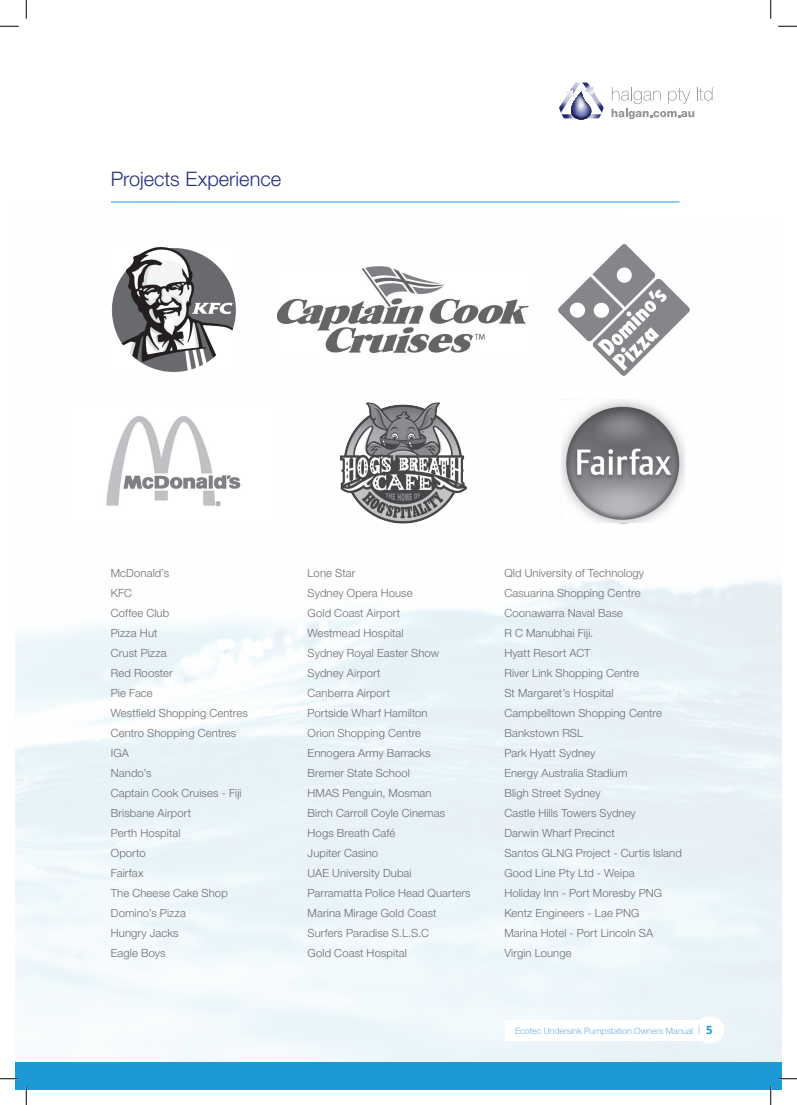
<style>
.page{position:relative;width:797px;height:1105px;background:#fff}
.page>*{position:absolute;margin:0;border:0;box-sizing:border-box;transform-origin:0 0}
.t1{font:300 20px "Helvetica Neue LT Std";color:#253179}
.t2{font:300 11.25px/20px "Helvetica Neue LT Std";letter-spacing:.01em;color:#6c6d70}
.t3{font:300 8.75px "Helvetica Neue LT Std";color:#70b0e0}
.s1{font-family:"Open Sans";font-weight:700;font-size:11.25px;color:#1d99d6}
</style>
<div class="page">
<img style="left:16px;top:201px;width:765px;height:861px">
<svg style="left:559px;top:83px;width:45px;height:37px"></svg>
<svg style="left:611px;top:87px;width:101px;height:32px"></svg>
<div style="left:16px;top:1062px;width:765px;height:27px;background:#1d99d6"></div>
<div style="left:505px;top:1020px;width:203px;height:20px;background:#fff"></div>
<div style="left:695px;top:1016px;width:29px;height:28px;background:#fff;border-radius:50%"></div>
<img style="left:111px;top:247px;width:125px;height:125px">
<img style="left:278px;top:266px;width:250px;height:87px">
<img style="left:559px;top:244px;width:130px;height:131px">
<img style="left:340px;top:400px;width:126px;height:125px">
<img style="left:73px;top:402px;width:201px;height:121px">
<img style="left:560px;top:400px;width:126px;height:125px">
<hr style="left:111px;top:202px;width:568px;height:1px;background:#1d99d6">
<svg style="left:0;top:25px;width:19px;height:2px"></svg>
<svg style="left:778px;top:25px;width:19px;height:2px"></svg>
<svg style="left:0;top:1078px;width:19px;height:1px"></svg>
<svg style="left:778px;top:1078px;width:19px;height:1px"></svg>
<svg style="left:25px;top:0;width:2px;height:19px"></svg>
<svg style="left:25px;top:1086px;width:2px;height:19px"></svg>
<svg style="left:770px;top:0;width:1px;height:19px"></svg>
<svg style="left:770px;top:1086px;width:1px;height:19px"></svg>
<h1 class="t1" style="left:111px;top:166px;width:172px">Projects Experience</h1>
<p class="t2" style="left:111px;top:563px;width:139px">McDonald’s<br>KFC<br>Coffee Club<br>Pizza Hut<br>Crust Pizza<br>Red Rooster<br>Pie Face<br>Westfield Shopping Centres<br>Centro Shopping Centres<br>IGA<br>Nando’s<br>Captain Cook Cruises - Fiji<br>Brisbane Airport<br>Perth Hospital<br>Oporto<br>Fairfax<br>The Cheese Cake Shop<br>Domino’s Pizza<br>Hungry Jacks<br>Eagle Boys</p>
<p class="t2" style="left:307px;top:563px;width:164px">Lone Star<br>Sydney Opera House<br>Gold Coast Airport<br>Westmead Hospital<br>Sydney Royal Easter Show<br>Sydney Airport<br>Canberra Airport<br>Portside Wharf Hamilton<br>Orion Shopping Centre<br>Ennogera Army Barracks<br>Bremer State School<br>HMAS Penguin, Mosman<br>Birch Carroll Coyle Cinemas<br>Hogs Breath Café<br>Jupiter Casino<br>UAE University Dubai<br>Parramatta Police Head Quarters<br>Marina Mirage Gold Coast<br>Surfers Paradise S.L.S.C<br>Gold Coast Hospital</p>
<p class="t2" style="left:504px;top:563px;width:179px">Qld University of Technology<br>Casuarina Shopping Centre<br>Coonawarra Naval Base<br>R C Manubhai Fiji.<br>Hyatt Resort ACT<br>River Link Shopping Centre<br>St Margaret’s Hospital<br>Campbelltown Shopping Centre<br>Bankstown RSL<br>Park Hyatt Sydney<br>Energy Australia Stadium<br>Bligh Street Sydney<br>Castle Hills Towers Sydney<br>Darwin Wharf Precinct<br>Santos GLNG Project - Curtis Island<br>Good Line Pty Ltd - Weipa<br>Holiday Inn - Port Moresby PNG<br>Kentz Engineers - Lae PNG<br>Marina Hotel - Port Lincoln SA<br>Virgin Lounge</p>
<p class="t3" style="left:515px;top:1025px;width:199px">Ecotec Undersink Pumpstation Owners Manual | <span class="s1">5</span></p>
</div>
